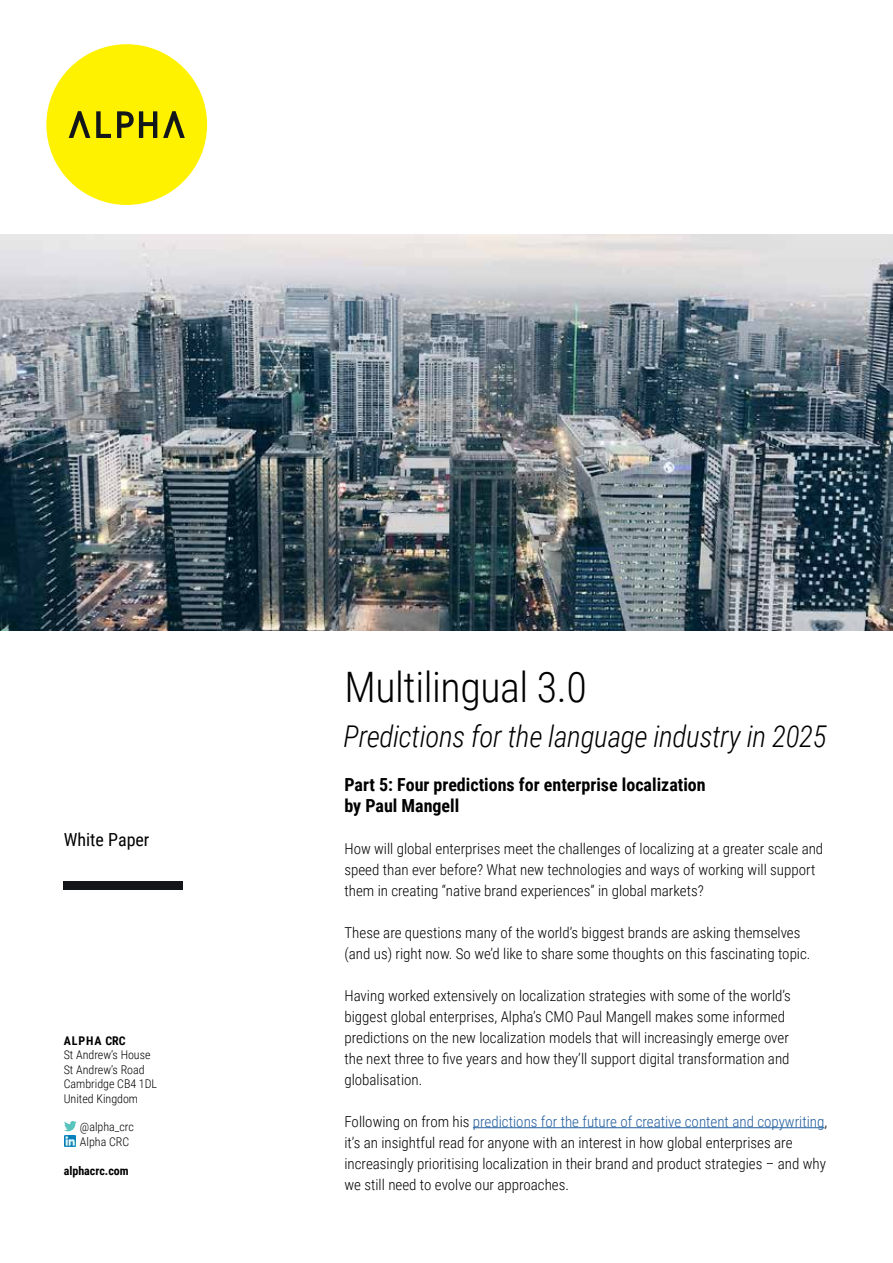
<style>
.page{position:relative;width:893px;height:1263px;background:#fff}
.page>*{position:absolute;margin:0;border:0;box-sizing:border-box;transform-origin:0 0}
.t1{font:300 42px "Roboto Condensed";letter-spacing:-.01em;color:#000}
.t2{font:italic 300 30px "Roboto Condensed";letter-spacing:-.01em;color:#000}
.t3{font:700 18px/21px "Roboto Condensed";color:#000}
.t4{font:18px "Roboto Condensed";color:#000}
.t5{font:300 15px/21px "Roboto Condensed";color:#000}
.t6{font:300 12px/14.4px "Roboto Condensed";color:#000}
.t7{font:700 12px "Roboto Condensed";color:#000}
.t8{font:700 12px "Roboto Condensed";letter-spacing:.075em;color:#000}
.s1{color:#215e9e}
</style>
<div class="page">
<div style="left:64px;top:881px;width:119px;height:9px;background:#13171a"></div>
<div style="left:46px;top:44px;width:161px;height:161px;background:#fff200;border-radius:50%"></div>
<svg style="left:96px;top:111px;width:15px;height:27px"></svg>
<svg style="left:117px;top:111px;width:40px;height:27px"></svg>
<svg style="left:69px;top:111px;width:21px;height:27px"></svg>
<svg style="left:163px;top:111px;width:22px;height:27px"></svg>
<hr style="left:473px;top:1127px;width:351px;height:1px;background:#215e9e">
<svg style="left:64px;top:1121px;width:13px;height:25px"></svg>
<img style="left:0;top:234px;width:893px;height:396px">
<p class="t4" style="left:64px;top:827px;width:87px">White Paper</p>
<p class="t8" style="left:64px;top:1032px;width:63px">ALPHA CRC</p>
<p class="t6" style="left:64px;top:1047px;width:95px">St Andrew’s House<br>St Andrew’s Road<br>Cambridge CB4 1DL<br>United Kingdom</p>
<p class="t6" style="left:80px;top:1119px;width:55px">@alpha_crc<br>Alpha CRC</p>
<p class="t7" style="left:64px;top:1162px;width:66px">alphacrc.com</p>
<h1 class="t1" style="left:344px;top:657px;width:244px">Multilingual 3.0</h1>
<h2 class="t2" style="left:344px;top:716px;width:485px">Predictions for the language industry in 2025</h2>
<p class="t3" style="left:344px;top:773px;width:363px">Part 5: Four predictions for enterprise localization by Paul Mangell</p>
<p class="t5" style="left:344px;top:837px;width:480px">How will global enterprises meet the challenges of localizing at a greater scale and speed than ever before? What new technologies and ways of working will support them in creating “native brand experiences” in global markets?</p>
<p class="t5" style="left:344px;top:921px;width:468px">These are questions many of the world’s biggest brands are asking themselves (and us) right now. So we’d like to share some thoughts on this fascinating topic.</p>
<p class="t5" style="left:344px;top:984px;width:448px">Having worked extensively on localization strategies with some of the world’s biggest global enterprises, Alpha’s CMO Paul Mangell makes some informed predictions on the new localization models that will increasingly emerge over the next three to five years and how they’ll support digital transformation and globalisation.</p>
<p class="t5" style="left:344px;top:1110px;width:484px">Following on from his <span class="s1">predictions for the future of creative content and copywriting</span>, it’s an insightful read for anyone with an interest in how global enterprises are increasingly prioritising localization in their brand and product strategies – and why we still need to evolve our approaches.</p>
</div>
